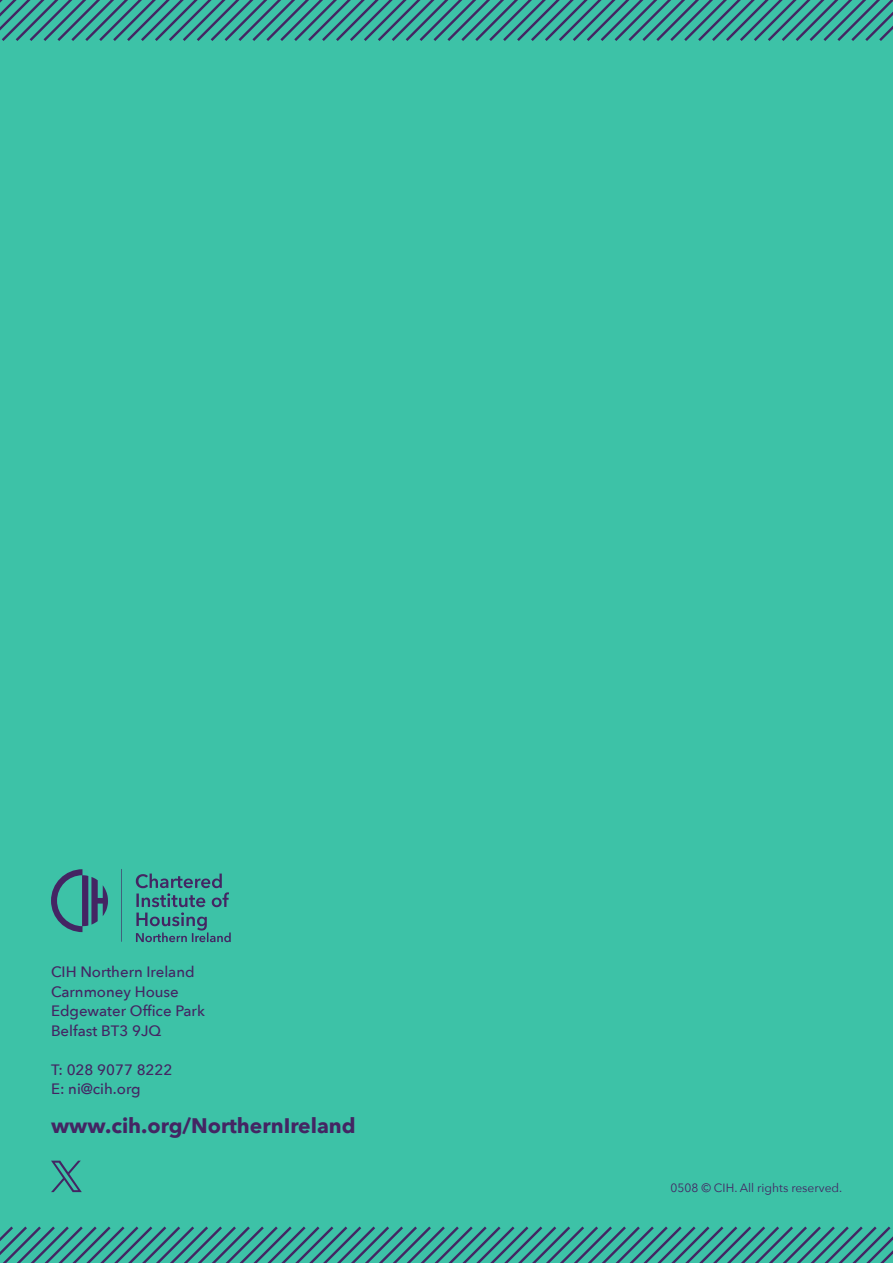
<style>
.page{position:relative;width:893px;height:1263px;background:#3dc2a7}
.page>*{position:absolute;margin:0;border:0;box-sizing:border-box;transform-origin:0 0}
.t1{font:700 21px "Avenir Next";color:#442563}
.t2{font:500 15px/19.5px "Avenir Next";color:#442563}
.t3{font:12px "Avenir Next";color:#442563}
</style>
<div class="page">
<svg style="left:0;top:1226px;width:893px;height:37px"></svg>
<svg style="left:51px;top:869px;width:57px;height:63px"></svg>
<svg style="left:136px;top:873px;width:95px;height:69px"></svg>
<svg style="left:121px;top:869px;width:1px;height:73px"></svg>
<svg style="left:51px;top:1161px;width:31px;height:31px"></svg>
<svg style="left:0;top:0;width:893px;height:41px"></svg>
<p class="t2" style="left:51px;top:962px;width:155px">CIH Northern Ireland<br>Carnmoney House<br>Edgewater Office Park<br>Belfast BT3 9JQ</p>
<p class="t2" style="left:51px;top:1059px;width:123px">T: 028 9077 8222<br>E: ni@cih.org</p>
<h1 class="t1" style="left:51px;top:1107px;width:306px">www.cih.org/NorthernIreland</h1>
<p class="t3" style="left:670px;top:1178px;width:173px">0508 © CIH. All rights reserved.</p>
</div>
